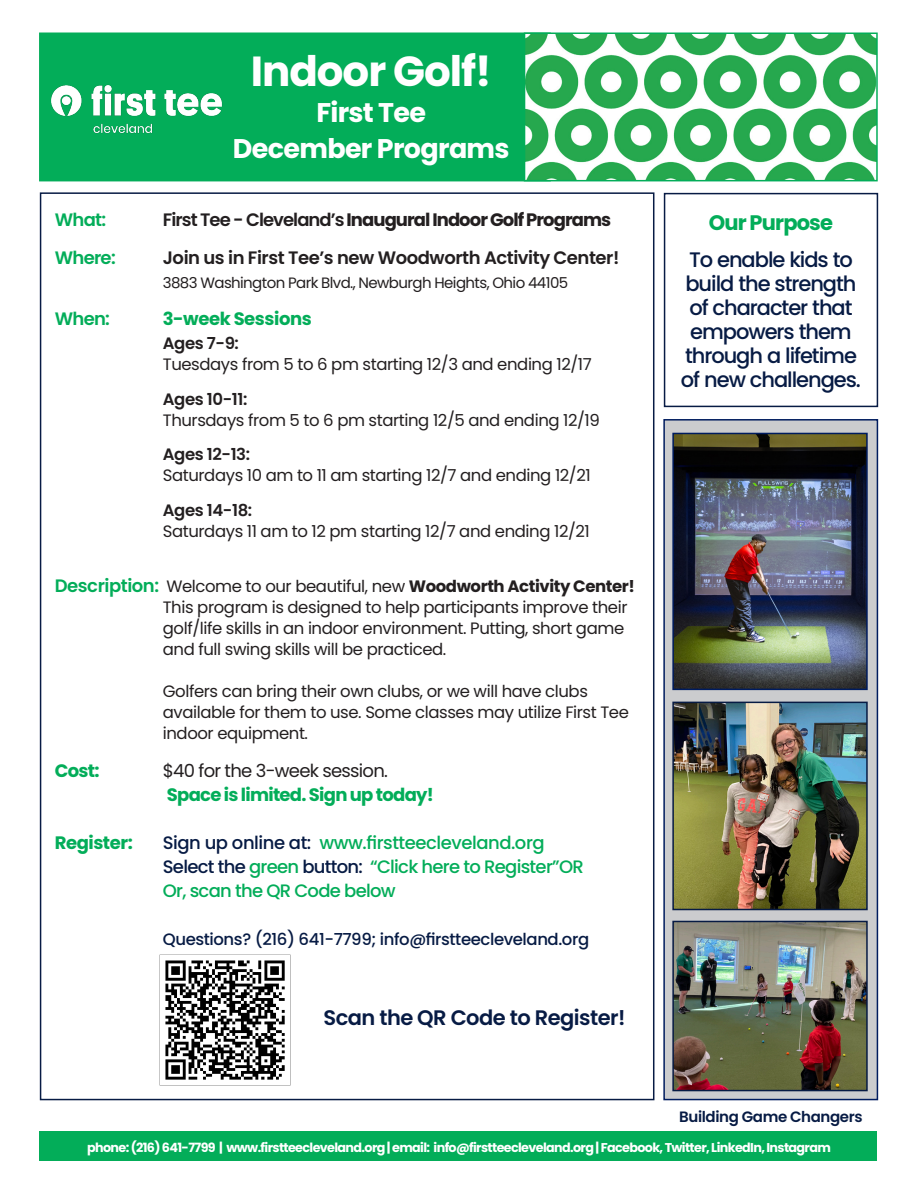
<style>
.page{position:relative;width:918px;height:1188px;background:#fff}
.page>*{position:absolute;margin:0;border:0;box-sizing:border-box;transform-origin:0 0}
.t1{font:700 42px "Poppins";letter-spacing:-.025em;color:#fff}
.t2{font:700 27px/36px "Poppins";letter-spacing:-.025em;color:#fff;text-align:center}
._12_18{font:500 21px/24px "Poppins";letter-spacing:-.05em;color:#071b44;text-align:center}
.t3{font:600 21px "Poppins";letter-spacing:-.025em;color:#071b44}
.t4{font:700 21px "Poppins";letter-spacing:-.04em;color:#03ad59}
.t5{font:500 18px/24px "Poppins";letter-spacing:-.04em;color:#03ad59}
.t6{font:700 18px/24px "Poppins";letter-spacing:-.04em;color:#03ad59}
.t7{font:700 18px "Poppins";letter-spacing:-.05em;color:#231f20}
.t8{font:600 18px "Poppins";letter-spacing:-.025em;color:#231f20}
.t9{font:600 18px "Poppins";letter-spacing:-.04em;color:#03ad59}
.t10{font:16.5px/21px "Poppins";letter-spacing:-.025em;color:#231f20}
.t11{font:500 16.5px "Poppins";letter-spacing:-.025em;color:#071b44}
.t12{font:15px "Poppins";letter-spacing:-.04em;color:#231f20}
.t13{font:600 15px "Poppins";letter-spacing:-.025em;color:#071b44}
.t14{font:700 12.75px "Poppins";letter-spacing:-.05em;color:#fff}
.s1{font-weight:600}
.s2{font-weight:600;font-size:18px;color:#03ad59}
.s3{font-weight:700}
.s4{font-weight:400;color:#231f20}
.s5{color:#071b44}
</style>
<div class="page">
<div style="left:39px;top:1131px;width:838px;height:29px;background:#03ad59"></div>
<div style="left:664px;top:420px;width:213px;height:680px;background:#cbccce"></div>
<div style="left:663px;top:419px;width:215px;height:681px;border:2px solid #001c5f"></div>
<div style="left:39px;top:33px;width:512px;height:148px;background:#03ad59"></div>
<img style="left:527px;top:36px;width:348px;height:142px">
<div style="left:524px;top:33px;width:354px;height:148px;border:2px solid #03ad59"></div>
<img style="left:51px;top:85px;width:172px;height:49px">
<img style="left:675px;top:705px;width:190px;height:202px">
<div style="left:672px;top:702px;width:196px;height:208px;border:2px solid #071b44"></div>
<div style="left:664px;top:193px;width:214px;height:214px;border:2px solid #071b44"></div>
<img style="left:140px;top:954px;width:164px;height:146px">
<img style="left:675px;top:436px;width:190px;height:251px">
<div style="left:672px;top:433px;width:196px;height:257px;border:2px solid #001c5f"></div>
<img style="left:675px;top:924px;width:190px;height:164px">
<div style="left:672px;top:921px;width:196px;height:170px;border:2px solid #071b44"></div>
<p class="t1" style="left:251px;top:47px;width:242px">Indoor Golf!</p>
<p class="t2" style="left:233px;top:95px;width:278px">First Tee<br>December Programs</p>
<p class="t9" style="left:55px;top:210px;width:53px">What:</p>
<p class="t7" style="left:163px;top:210px;width:450px"><span class="s1">First Tee - Cleveland’s</span> Inaugural Indoor Golf Programs</p>
<p class="t9" style="left:55px;top:247px;width:62px">Where:</p>
<p class="t8" style="left:163px;top:247px;width:458px">Join us in First Tee’s new Woodworth Activity Center!</p>
<p class="t12" style="left:163px;top:274px;width:407px">3883 Washington Park Blvd., Newburgh Heights, Ohio 44105</p>
<p class="t9" style="left:55px;top:309px;width:57px">When:</p>
<p class="t6" style="left:163px;top:307px;width:150px">3-week Sessions</p>
<p class="t10" style="left:163px;top:333px;width:430px"><span class="s1">Ages 7-9:<br></span>Tuesdays from 5 to 6 pm starting 12/3 and ending 12/17</p>
<p class="t10" style="left:163px;top:389px;width:439px"><span class="s1">Ages 10-11:<br></span>Thursdays from 5 to 6 pm starting 12/5 and ending 12/19</p>
<p class="t10" style="left:163px;top:444px;width:429px"><span class="s1">Ages 12-13:<br></span>Saturdays 10 am to 11 am starting 12/7 and ending 12/21</p>
<p class="t10" style="left:163px;top:500px;width:429px"><span class="s1">Ages 14-18:<br></span>Saturdays 11 am to 12 pm starting 12/7 and ending 12/21</p>
<p class="t10" style="left:163px;top:576px;width:474px;text-indent:-108px"><span class="s2">Description:</span> Welcome to our beautiful, new <span class="s3">Woodworth Activity Center!<br></span>This program is designed to help participants improve their golf/life skills in an indoor environment. Putting, short game and full swing skills will be practiced.</p>
<p class="t10" style="left:163px;top:681px;width:468px">Golfers can bring their own clubs, or we will have clubs available for them to use. Some classes may utilize First Tee indoor equipment.</p>
<p class="t6" style="left:55px;top:759px;width:46px">Cost:</p>
<p class="t6" style="left:163px;top:759px;width:273px"><span class="s4">$40 for the 3-week session.<br></span>Space is limited. Sign up today!</p>
<p class="t6" style="left:55px;top:831px;width:80px">Register:</p>
<p class="t5" style="left:163px;top:831px;width:423px"><span class="s5">Sign up online at:</span> www.firstteecleveland.org<br><span class="s5">Select the</span> green <span class="s5">button:</span> “Click here to Register”OR<br>Or, scan the QR Code below</p>
<p class="t11" style="left:163px;top:929px;width:428px">Questions? (216) 641-7799; info@firstteecleveland.org</p>
<p class="t3" style="left:323px;top:1005px;width:304px">Scan the QR Code to Register!</p>
<p class="t4" style="left:709px;top:210px;width:126px">Our Purpose</p>
<p class="_12_18" style="left:681px;top:248px;width:182px">To enable kids to build the strength of character that empowers them through a lifetime of new challenges.</p>
<p class="t13" style="left:679px;top:1108px;width:185px">Building Game Changers</p>
<p class="t14" style="left:87px;top:1140px;width:745px">phone: (216) 641-7799 | www.firstteecleveland.org | email: info@firstteecleveland.org | Facebook, Twitter, LinkedIn, Instagram</p>
</div>
